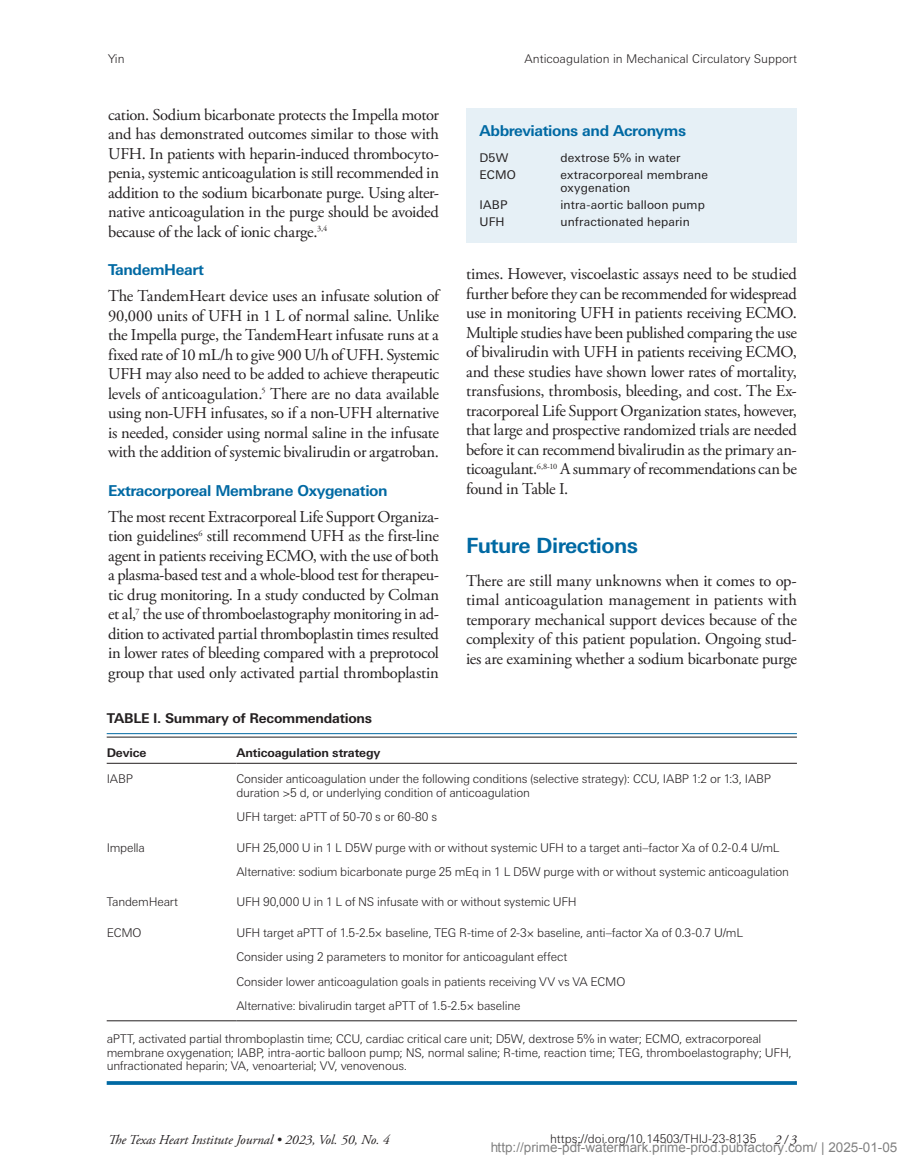
<style>
.page{position:relative;width:905px;height:1175px;background:#fff}
.page>*{position:absolute;margin:0;border:0;box-sizing:border-box;transform-origin:0 0}
.HEADING_1{font:700 21px "Univers Next Pro";letter-spacing:-.025em;color:#0069a3}
.BODY{font:16.5px/19.5px "Adobe Garamond Pro";letter-spacing:-.02em;color:#231f20;text-align:justify}
.HEADING_2{font:700 15px "Univers Next Pro";letter-spacing:-.025em;color:#0069a3}
.ABREV___ACRONYM_HEADER{font:700 15px "Univers Next Pro";letter-spacing:-.025em;color:#0069a3}
.t1{font:13.5px "Arial";color:rgb(0 0 0/.5)}
.t2{font:italic 13.5px "Adobe Garamond Pro";color:#231f20}
.TABLE_TITLE{font:700 13.5px "Univers Next Pro";letter-spacing:-.015em;color:#231f20}
.TABLE_BODY_CONTENT{font:300 12px/13.5px "Univers Next Pro";letter-spacing:-.015em;color:#231f20}
.TABLE_FOOTER_W_BLUE_LINE{font:300 12px/13.5px "Univers Next Pro";letter-spacing:-.015em;color:#231f20}
.ABREV___ACRONYM_BODY{font:12px/12.8px "Univers Next Pro";letter-spacing:.01em;color:#231f20}
.TABLE_COLUMN_HEADERS{font:700 12px "Univers Next Pro";letter-spacing:-.015em;color:#231f20}
</style>
<div class="page">
<div style="left:466px;top:109px;width:331px;height:31px;background:#e6f0f6"></div>
<div style="left:466px;top:133px;width:331px;height:46px;background:#e6f0f6"></div>
<div style="left:466px;top:150px;width:331px;height:59px;background:#e6f0f6"></div>
<div style="left:466px;top:197px;width:331px;height:46px;background:#e6f0f6"></div>
<hr style="left:107px;top:763px;width:129px;height:1px;background:#231f20">
<hr style="left:236px;top:763px;width:560px;height:1px;background:#231f20">
<hr style="left:107px;top:1020px;width:129px;height:1px;background:#231f20">
<hr style="left:236px;top:1020px;width:560px;height:1px;background:#231f20">
<hr style="left:107px;top:733px;width:689px;height:1px;background:#0069a3">
<hr style="left:107px;top:736px;width:689px;height:1px;background:#231f20">
<hr style="left:107px;top:1081px;width:689px;height:3px;background:#0069a3">
<p class="TABLE_FOOTER_W_BLUE_LINE" style="left:108px;top:52px;width:18px">Yin</p>
<p class="TABLE_FOOTER_W_BLUE_LINE" style="left:524px;top:52px;width:274px">Anticoagulation in Mechanical Circulatory Support</p>
<p class="BODY" style="left:108px;top:105px;width:332px">cation. Sodium bicarbonate protects the Impella motor and has demonstrated outcomes similar to those with UFH. In patients with heparin-induced thrombocyto&shy;penia, systemic anticoagulation is still recommended in addition to the sodium bicarbonate purge. Using alter&shy;native anticoagulation in the purge should be avoided because of the lack of ionic charge.<sup>3,4</sup></p>
<p class="HEADING_2" style="left:108px;top:261px;width:97px">TandemHeart</p>
<p class="BODY" style="left:108px;top:287px;width:332px">The TandemHeart device uses an infusate solution of 90,000 units of UFH in 1 L of normal saline. Unlike the Impella purge, the TandemHeart infusate runs at a fixed rate of 10 mL/h to give 900 U/h of UFH. Systemic UFH may also need to be added to achieve therapeutic levels of anticoagulation.<sup>5</sup> There are no data available using non-UFH infusates, so if a non-UFH alternative is needed, consider using normal saline in the infusate with the addition of systemic bivalirudin or argatroban.</p>
<p class="HEADING_2" style="left:108px;top:481px;width:281px">Extracorporeal Membrane Oxygenation</p>
<p class="BODY" style="left:108px;top:507px;width:332px">The most recent Extracorporeal Life Support Organiza&shy;tion guidelines<sup>6</sup> still recommend UFH as the first-line agent in patients receiving ECMO, with the use of both a plasma-based test and a whole-blood test for therapeu&shy;tic drug monitoring. In a study conducted by Colman et al,<sup>7</sup> the use of thromboelastography monitoring in ad&shy;dition to activated partial thromboplastin times resulted in lower rates of bleeding compared with a preprotocol group that used only activated partial thromboplastin</p>
<p class="ABREV___ACRONYM_HEADER" style="left:479px;top:122px;width:208px">Abbreviations and Acronyms</p>
<p class="ABREV___ACRONYM_BODY" style="left:479px;top:152px;width:30px">D5W</p>
<p class="ABREV___ACRONYM_BODY" style="left:560px;top:152px;width:122px">dextrose 5% in water</p>
<p class="ABREV___ACRONYM_BODY" style="left:479px;top:169px;width:38px">ECMO</p>
<p class="ABREV___ACRONYM_BODY" style="left:560px;top:169px;width:149px">extracorporeal membrane oxygenation</p>
<p class="ABREV___ACRONYM_BODY" style="left:479px;top:199px;width:30px">IABP</p>
<p class="ABREV___ACRONYM_BODY" style="left:560px;top:199px;width:146px">intra-aortic balloon pump</p>
<p class="ABREV___ACRONYM_BODY" style="left:479px;top:216px;width:27px">UFH</p>
<p class="ABREV___ACRONYM_BODY" style="left:560px;top:216px;width:131px">unfractionated heparin</p>
<p class="BODY" style="left:466px;top:265px;width:332px">times. However, viscoelastic assays need to be studied further before they can be recommended for widespread use in monitoring UFH in patients receiving ECMO.<br>Multiple studies have been published comparing the use of bivalirudin with UFH in patients receiving ECMO, and these studies have shown lower rates of mortality, transfusions, thrombosis, bleeding, and cost. The Ex&shy;tracorporeal Life Support Organization states, however, that large and prospective randomized trials are needed before it can recommend bivalirudin as the primary an&shy;ticoagulant.<sup>6,8-10</sup> A summary of recommendations can be found in Table I.</p>
<p class="HEADING_1" style="left:466px;top:532px;width:174px">Future Directions</p>
<p class="BODY" style="left:466px;top:571px;width:332px">There are still many unknowns when it comes to op&shy;timal anticoagulation management in patients with temporary mechanical support devices because of the complexity of this patient population. Ongoing stud&shy;ies are examining whether a sodium bicarbonate purge</p>
<p class="TABLE_TITLE" style="left:107px;top:710px;width:267px">TABLE I. Summary of Recommendations</p>
<p class="TABLE_COLUMN_HEADERS" style="left:107px;top:745px;width:41px">Device</p>
<p class="TABLE_COLUMN_HEADERS" style="left:236px;top:745px;width:146px">Anticoagulation strategy</p>
<p class="TABLE_BODY_CONTENT" style="left:107px;top:772px;width:28px">IABP</p>
<p class="TABLE_BODY_CONTENT" style="left:236px;top:772px;width:536px">Consider anticoagulation under the following conditions (selective strategy): CCU, IABP 1:2 or 1:3, IABP duration &gt;5 d, or underlying condition of anticoagulation</p>
<p class="TABLE_BODY_CONTENT" style="left:236px;top:810px;width:202px">UFH target: aPTT of 50-70 s or 60-80 s</p>
<p class="TABLE_BODY_CONTENT" style="left:107px;top:840px;width:40px">Impella</p>
<p class="TABLE_BODY_CONTENT" style="left:236px;top:840px;width:544px">UFH 25,000 U in 1 L D5W purge with or without systemic UFH to a target anti–factor Xa of 0.2-0.4 U/mL</p>
<p class="TABLE_BODY_CONTENT" style="left:236px;top:864px;width:554px">Alternative: sodium bicarbonate purge 25 mEq in 1 L D5W purge with or without systemic anticoagulation</p>
<p class="TABLE_BODY_CONTENT" style="left:107px;top:895px;width:73px">TandemHeart</p>
<p class="TABLE_BODY_CONTENT" style="left:236px;top:895px;width:342px">UFH 90,000 U in 1 L of NS infusate with or without systemic UFH</p>
<p class="TABLE_BODY_CONTENT" style="left:107px;top:926px;width:36px">ECMO</p>
<p class="TABLE_BODY_CONTENT" style="left:236px;top:926px;width:508px">UFH target aPTT of 1.5-2.5× baseline, TEG R-time of 2-3× baseline, anti–factor Xa of 0.3-0.7 U/mL</p>
<p class="TABLE_BODY_CONTENT" style="left:236px;top:950px;width:332px">Consider using 2 parameters to monitor for anticoagulant effect</p>
<p class="TABLE_BODY_CONTENT" style="left:236px;top:974px;width:390px">Consider lower anticoagulation goals in patients receiving VV vs VA ECMO</p>
<p class="TABLE_BODY_CONTENT" style="left:236px;top:999px;width:285px">Alternative: bivalirudin target aPTT of 1.5-2.5× baseline</p>
<p class="TABLE_FOOTER_W_BLUE_LINE" style="left:107px;top:1032px;width:686px">aPTT, activated partial thromboplastin time; CCU, cardiac critical care unit; D5W, dextrose 5% in water; ECMO, extracorporeal membrane oxygenation; IABP, intra-aortic balloon pump; NS, normal saline; R-time, reaction time; TEG, thromboelastography; UFH, unfractionated heparin; VA, venoarterial; VV, venovenous.</p>
<p class="t2" style="left:108px;top:1131px;width:283px">The Texas Heart Institute Journal • 2023, Vol. 50, No. 4</p>
<p class="TABLE_FOOTER_W_BLUE_LINE" style="left:550px;top:1132px;width:208px">https://doi.org/10.14503/THIJ-23-8135</p>
<p class="t2" style="left:774px;top:1131px;width:24px">2 / 3</p>
<p class="t1" style="left:490px;top:1140px;width:409px">http://prime-pdf-watermark.prime-prod.pubfactory.com/ | 2025-01-05</p>
</div>
